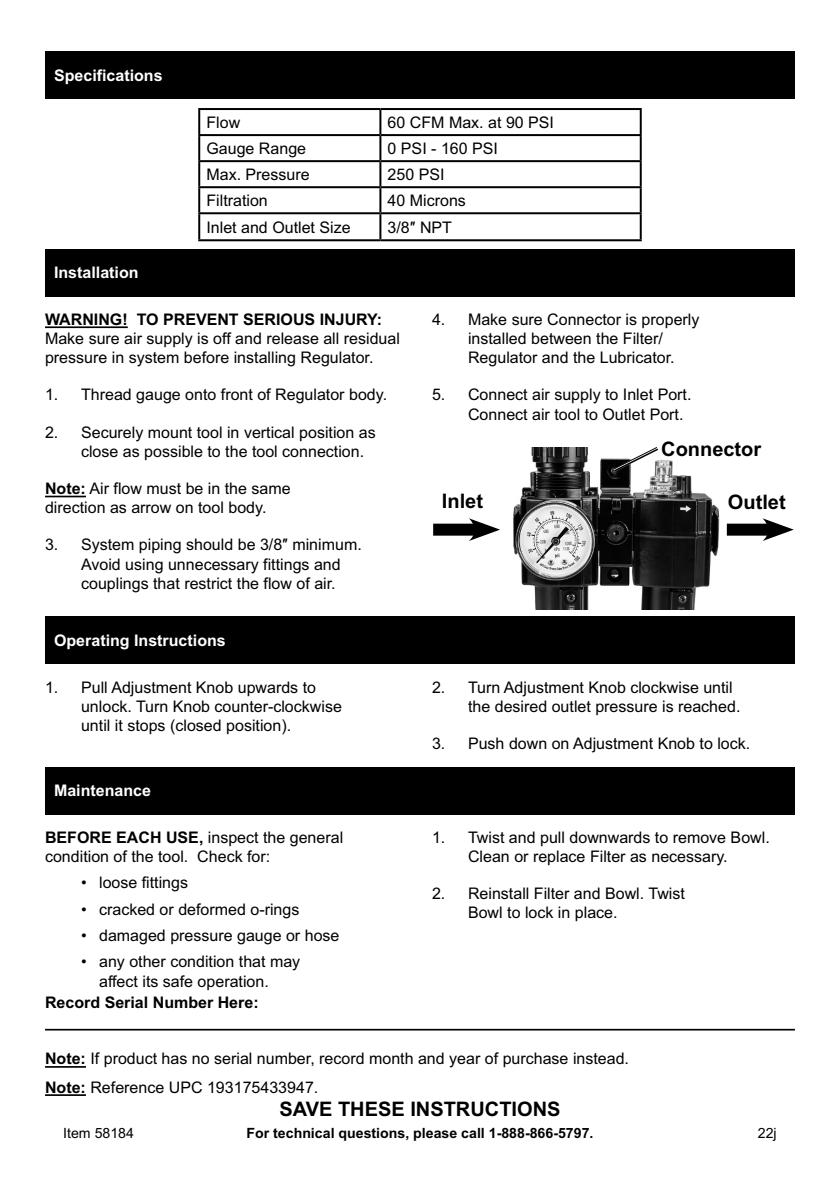
<style>
.page{position:relative;width:840px;height:1191px;background:#fff}
.page>*{position:absolute;margin:0;border:0;box-sizing:border-box;transform-origin:0 0}
.t1{font:700 20px "Arial";color:#000}
.Note{font:16px/19.2px "Arial";color:#000}
.Table_Text{font:16px "Arial";color:#000}
.Paragraph{font:16px/19.2px "Arial";color:#000}
.Heading{font:700 16px "Arial";color:#fff}
.t2{font:700 16px "Arial";color:#000}
.t3{font:700 14.2px "Arial";color:#000}
.t4{font:14.2px "Arial";color:#000}
.s1{font-weight:700}
</style>
<div class="page">
<hr style="left:45px;top:1028px;width:749px;height:2px;background:#000">
<hr style="left:45px;top:1066px;width:41px;height:1px;background:#000">
<hr style="left:45px;top:1094px;width:41px;height:2px;background:#000">
<div style="left:45px;top:51px;width:749px;height:48px;background:#000"></div>
<div style="left:45px;top:249px;width:749px;height:47px;background:#000"></div>
<hr style="left:198px;top:108px;width:182px;height:2px;background:#000">
<hr style="left:198px;top:110px;width:2px;height:24px;background:#000">
<hr style="left:380px;top:108px;width:261px;height:2px;background:#000">
<hr style="left:379px;top:110px;width:2px;height:24px;background:#000">
<hr style="left:639px;top:110px;width:2px;height:24px;background:#000">
<hr style="left:198px;top:134px;width:182px;height:2px;background:#000">
<hr style="left:198px;top:136px;width:2px;height:24px;background:#000">
<hr style="left:380px;top:134px;width:261px;height:2px;background:#000">
<hr style="left:379px;top:136px;width:2px;height:24px;background:#000">
<hr style="left:639px;top:136px;width:2px;height:24px;background:#000">
<hr style="left:198px;top:160px;width:182px;height:2px;background:#000">
<hr style="left:198px;top:162px;width:2px;height:24px;background:#000">
<hr style="left:380px;top:160px;width:261px;height:2px;background:#000">
<hr style="left:379px;top:162px;width:2px;height:24px;background:#000">
<hr style="left:639px;top:162px;width:2px;height:24px;background:#000">
<hr style="left:198px;top:186px;width:182px;height:2px;background:#000">
<hr style="left:198px;top:188px;width:2px;height:24px;background:#000">
<hr style="left:380px;top:186px;width:261px;height:2px;background:#000">
<hr style="left:379px;top:188px;width:2px;height:24px;background:#000">
<hr style="left:639px;top:188px;width:2px;height:24px;background:#000">
<hr style="left:198px;top:212px;width:182px;height:2px;background:#000">
<hr style="left:198px;top:214px;width:2px;height:25px;background:#000">
<hr style="left:380px;top:212px;width:261px;height:2px;background:#000">
<hr style="left:379px;top:214px;width:2px;height:25px;background:#000">
<hr style="left:639px;top:214px;width:2px;height:25px;background:#000">
<hr style="left:198px;top:239px;width:182px;height:2px;background:#000">
<hr style="left:380px;top:239px;width:261px;height:2px;background:#000">
<hr style="left:45px;top:326px;width:83px;height:2px;background:#000">
<hr style="left:45px;top:495px;width:41px;height:2px;background:#000">
<img style="left:513px;top:447px;width:207px;height:162px">
<div style="left:433px;top:523px;width:48px;height:12px;background:#000"></div>
<svg style="left:468px;top:518px;width:32px;height:23px"></svg>
<div style="left:726px;top:523px;width:48px;height:12px;background:#000"></div>
<svg style="left:762px;top:518px;width:31px;height:23px"></svg>
<svg style="left:609px;top:447px;width:52px;height:27px"></svg>
<div style="left:45px;top:616px;width:749px;height:48px;background:#000"></div>
<div style="left:45px;top:766px;width:749px;height:48px;background:#000"></div>
<p class="Heading" style="left:54px;top:65px;width:110px">Specifications</p>
<p class="Table_Text" style="left:206px;top:112px;width:35px">Flow</p>
<p class="Table_Text" style="left:387px;top:112px;width:168px">60 CFM Max. at 90 PSI</p>
<p class="Table_Text" style="left:206px;top:138px;width:101px">Gauge Range</p>
<p class="Table_Text" style="left:387px;top:138px;width:112px">0 PSI - 160 PSI</p>
<p class="Table_Text" style="left:206px;top:164px;width:105px">Max. Pressure</p>
<p class="Table_Text" style="left:387px;top:164px;width:58px">250 PSI</p>
<p class="Table_Text" style="left:206px;top:190px;width:63px">Filtration</p>
<p class="Table_Text" style="left:387px;top:190px;width:80px">40 Microns</p>
<p class="Table_Text" style="left:206px;top:216px;width:146px">Inlet and Outlet Size</p>
<p class="Table_Text" style="left:387px;top:216px;width:66px">3/8″ NPT</p>
<p class="Heading" style="left:54px;top:262px;width:86px">Installation</p>
<p class="Note" style="left:45px;top:310px;width:356px"><span class="s1">WARNING! TO PREVENT SERIOUS INJURY:<br></span>Make sure air supply is off and release all residual pressure in system before installing Regulator.</p>
<p class="Note" style="left:45px;top:385px;width:343px">1. Thread gauge onto front of Regulator body.</p>
<p class="Note" style="left:81px;top:422px;width:296px;text-indent:-36px">2. Securely mount tool in vertical position as close as possible to the tool connection.</p>
<p class="Note" style="left:45px;top:479px;width:247px"><span class="s1">Note:</span> Air flow must be in the same direction as arrow on tool body.</p>
<p class="Note" style="left:81px;top:535px;width:282px;text-indent:-36px">3. System piping should be 3/8″ minimum.<br>Avoid using unnecessary fittings and couplings that restrict the flow of air.</p>
<p class="Note" style="left:468px;top:310px;width:233px;text-indent:-36px">4. Make sure Connector is properly installed between the Filter/<br>Regulator and the Lubricator.</p>
<p class="Note" style="left:468px;top:385px;width:225px;text-indent:-36px">5. Connect air supply to Inlet Port.<br>Connect air tool to Outlet Port.</p>
<p class="t1" style="left:660px;top:436px;width:101px">Connector</p>
<p class="t1" style="left:441px;top:487px;width:43px">Inlet</p>
<p class="t1" style="left:727px;top:489px;width:59px">Outlet</p>
<p class="Heading" style="left:54px;top:630px;width:173px">Operating Instructions</p>
<p class="Note" style="left:81px;top:677px;width:262px;text-indent:-36px">1. Pull Adjustment Knob upwards to unlock. Turn Knob counter-clockwise until it stops (closed position).</p>
<p class="Note" style="left:468px;top:677px;width:274px;text-indent:-36px">2. Turn Adjustment Knob clockwise until the desired outlet pressure is reached.</p>
<p class="Note" style="left:432px;top:734px;width:319px">3. Push down on Adjustment Knob to lock.</p>
<p class="Heading" style="left:54px;top:780px;width:98px">Maintenance</p>
<p class="Paragraph" style="left:45px;top:827px;width:299px"><span class="s1">BEFORE EACH USE,</span> inspect the general condition of the tool. Check for:</p>
<p class="Note" style="left:81px;top:873px;width:108px">• loose fittings</p>
<p class="Note" style="left:81px;top:899px;width:220px">• cracked or deformed o-rings</p>
<p class="Note" style="left:81px;top:926px;width:260px">• damaged pressure gauge or hose</p>
<p class="Note" style="left:99px;top:952px;width:202px;text-indent:-18px">• any other condition that may affect its safe operation.</p>
<p class="Note" style="left:432px;top:827px;width:339px;text-align:center">1. Twist and pull downwards to remove Bowl.<br>Clean or replace Filter as necessary.</p>
<p class="Note" style="left:468px;top:884px;width:218px;text-indent:-36px">2. Reinstall Filter and Bowl. Twist<br>Bowl to lock in place.</p>
<p class="t2" style="left:45px;top:991px;width:215px">Record Serial Number Here:</p>
<p class="Note" style="left:45px;top:1049px;width:585px"><span class="s1">Note:</span> If product has no serial number, record month and year of purchase instead.</p>
<p class="Note" style="left:45px;top:1077px;width:275px"><span class="s1">Note:</span> Reference UPC 193175433947.</p>
<p class="t1" style="left:279px;top:1095px;width:282px">SAVE THESE INSTRUCTIONS</p>
<p class="t4" style="left:63px;top:1124px;width:72px">Item 58184</p>
<p class="t3" style="left:246px;top:1124px;width:348px">For technical questions, please call 1-888-866-5797.</p>
<p class="t4" style="left:757px;top:1124px;width:20px">22j</p>
</div>
